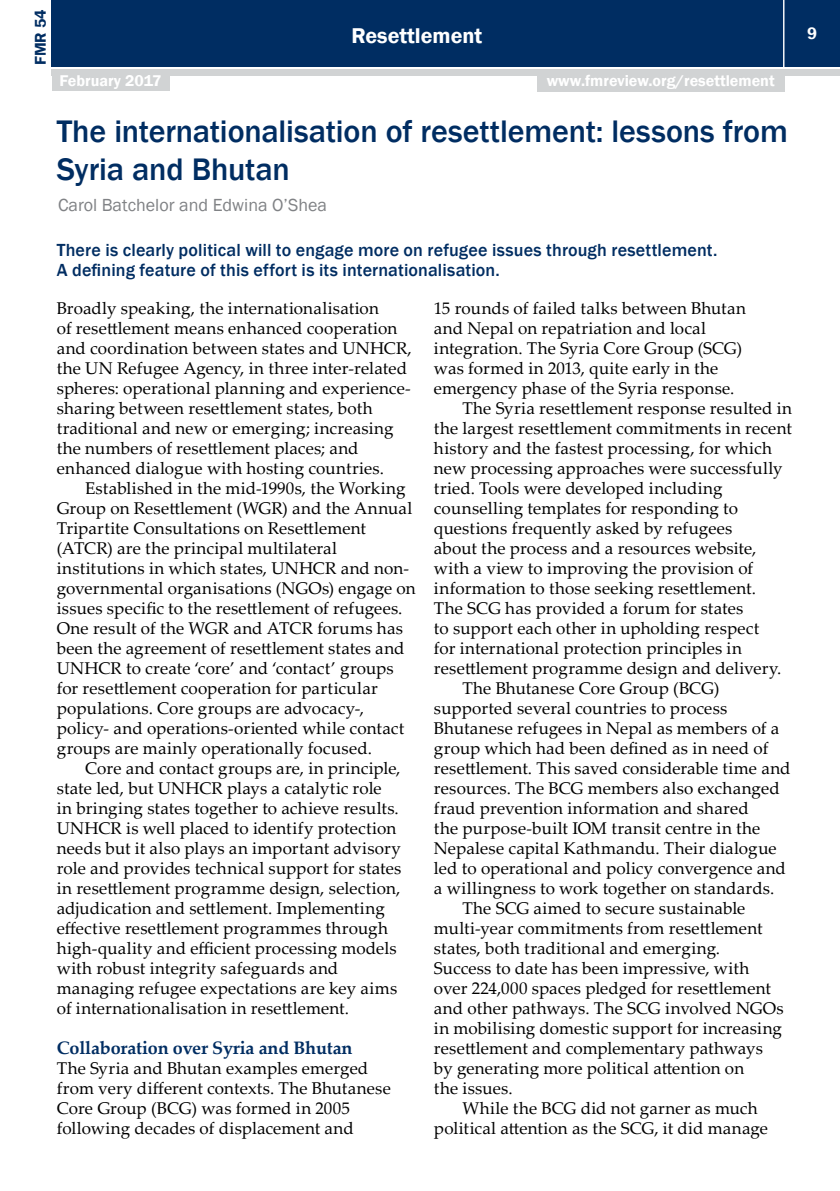
<style>
.page{position:relative;width:840px;height:1191px;background:#fff}
.page>*{position:absolute;margin:0;border:0;box-sizing:border-box;transform-origin:0 0}
.t1{font:500 32px/38px "Franklin Gothic";letter-spacing:-.005em;color:#002d62}
.t2{font:600 22px "Franklin Gothic";color:#fff}
.t3{font:500 18px/20px "Franklin Gothic";letter-spacing:.01em;color:#002d62}
.t4{font:700 18px "Palatino Linotype";letter-spacing:-.01em;color:#002d62}
.t5{font:18px "Franklin Gothic";color:#808285}
.t6{font:17px/20px "Palatino Linotype";letter-spacing:.01em;color:#000}
.t7{font:600 17px "Franklin Gothic";color:#fff}
.t8{font:600 16px "Franklin Gothic";color:#fff}
.t9{font:600 16px "Franklin Gothic";color:#002d62}
</style>
<div class="page">
<div style="left:52px;top:0;width:787px;height:66px;background:#002d62"></div>
<div style="left:52px;top:69px;width:787px;height:6px;background:#d1d3d4"></div>
<hr style="left:782px;top:0;width:2px;height:68px;background:#fff">
<div style="left:52px;top:73px;width:117px;height:18px;background:#d1d3d4"></div>
<div style="left:536px;top:74px;width:248px;height:18px;background:#d1d3d4"></div>
<p class="t9" style="left:31px;top:65px;width:58px;rotate:-90deg">FMR 54</p>
<p class="t2" style="left:351px;top:22px;width:132px">Resettlement</p>
<p class="t8" style="left:59px;top:71px;width:104px">February 2017</p>
<p class="t8" style="left:546px;top:71px;width:229px">www.fmreview.org/resettlement</p>
<h1 class="t1" style="left:57px;top:112px;width:732px">The internationalisation of resettlement: lessons from<br>Syria and Bhutan</h1>
<p class="t5" style="left:58px;top:194px;width:270px">Carol Batchelor and Edwina O’Shea</p>
<p class="t3" style="left:57px;top:240px;width:662px">There is clearly political will to engage more on refugee issues through resettlement.<br>A defining feature of this effort is its internationalisation.</p>
<p class="t6" style="left:57px;top:297px;width:356px">Broadly speaking, the internationalisation<br>of resettlement means enhanced cooperation and coordination between states and UNHCR, the UN Refugee Agency, in three inter-related spheres: operational planning and experience&shy;sharing between resettlement states, both traditional and new or emerging; increasing the numbers of resettlement places; and enhanced dialogue with hosting countries.</p>
<p class="t6" style="left:57px;top:477px;width:360px;text-indent:28px">Established in the mid-1990s, the Working Group on Resettlement (WGR) and the Annual Tripartite Consultations on Resettlement (ATCR) are the principal multilateral institutions in which states, UNHCR and non&shy;governmental organisations (NGOs) engage on issues specific to the resettlement of refugees.<br>One result of the WGR and ATCR forums has been the agreement of resettlement states and UNHCR to create ‘core’ and ‘contact’ groups for resettlement cooperation for particular populations. Core groups are advocacy-, policy- and operations-oriented while contact groups are mainly operationally focused.</p>
<p class="t6" style="left:57px;top:757px;width:346px;text-indent:28px">Core and contact groups are, in principle, state led, but UNHCR plays a catalytic role<br>in bringing states together to achieve results.<br>UNHCR is well placed to identify protection needs but it also plays an important advisory role and provides technical support for states in resettlement programme design, selection, adjudication and settlement. Implementing effective resettlement programmes through high-quality and efficient processing models with robust integrity safeguards and managing refugee expectations are key aims of internationalisation in resettlement.</p>
<p class="t4" style="left:57px;top:1035px;width:297px">Collaboration over Syria and Bhutan</p>
<p class="t6" style="left:57px;top:1057px;width:335px">The Syria and Bhutan examples emerged from very different contexts. The Bhutanese Core Group (BCG) was formed in 2005 following decades of displacement and</p>
<p class="t6" style="left:433px;top:297px;width:313px">15 rounds of failed talks between Bhutan</p>
<p class="t6" style="left:433px;top:317px;width:273px">and Nepal on repatriation and local</p>
<p class="t6" style="left:433px;top:337px;width:309px">integration. The Syria Core Group (SCG)</p>
<p class="t6" style="left:433px;top:357px;width:286px">was formed in 2013, quite early in the</p>
<p class="t6" style="left:433px;top:377px;width:302px">emergency phase of the Syria response.</p>
<p class="t6" style="left:462px;top:397px;width:331px">The Syria resettlement response resulted in</p>
<p class="t6" style="left:433px;top:417px;width:359px">the largest resettlement commitments in recent</p>
<p class="t6" style="left:433px;top:437px;width:339px">history and the fastest processing, for which</p>
<p class="t6" style="left:433px;top:457px;width:350px">new processing approaches were successfully</p>
<p class="t6" style="left:433px;top:477px;width:290px">tried. Tools were developed including</p>
<p class="t6" style="left:433px;top:497px;width:305px">counselling templates for responding to</p>
<p class="t6" style="left:433px;top:517px;width:300px">questions frequently asked by refugees</p>
<p class="t6" style="left:433px;top:537px;width:324px">about the process and a resources website,</p>
<p class="t6" style="left:433px;top:557px;width:320px">with a view to improving the provision of</p>
<p class="t6" style="left:433px;top:577px;width:323px">information to those seeking resettlement.</p>
<p class="t6" style="left:433px;top:597px;width:311px">The SCG has provided a forum for states</p>
<p class="t6" style="left:433px;top:617px;width:326px">to support each other in upholding respect</p>
<p class="t6" style="left:433px;top:637px;width:309px">for international protection principles in</p>
<p class="t6" style="left:433px;top:657px;width:349px">resettlement programme design and delivery.</p>
<p class="t6" style="left:462px;top:677px;width:258px">The Bhutanese Core Group (BCG)</p>
<p class="t6" style="left:433px;top:697px;width:295px">supported several countries to process</p>
<p class="t6" style="left:433px;top:717px;width:347px">Bhutanese refugees in Nepal as members of a</p>
<p class="t6" style="left:433px;top:737px;width:336px">group which had been defined as in need of</p>
<p class="t6" style="left:433px;top:757px;width:358px">resettlement. This saved considerable time and</p>
<p class="t6" style="left:433px;top:777px;width:347px">resources. The BCG members also exchanged</p>
<p class="t6" style="left:433px;top:797px;width:316px">fraud prevention information and shared</p>
<p class="t6" style="left:433px;top:817px;width:328px">the purpose-built IOM transit centre in the</p>
<p class="t6" style="left:433px;top:837px;width:344px">Nepalese capital Kathmandu. Their dialogue</p>
<p class="t6" style="left:433px;top:857px;width:353px">led to operational and policy convergence and</p>
<p class="t6" style="left:433px;top:877px;width:342px">a willingness to work together on standards.</p>
<p class="t6" style="left:462px;top:897px;width:284px">The SCG aimed to secure sustainable</p>
<p class="t6" style="left:433px;top:917px;width:330px">multi-year commitments from resettlement</p>
<p class="t6" style="left:433px;top:937px;width:287px">states, both traditional and emerging.</p>
<p class="t6" style="left:433px;top:957px;width:317px">Success to date has been impressive, with</p>
<p class="t6" style="left:433px;top:977px;width:338px">over 224,000 spaces pledged for resettlement</p>
<p class="t6" style="left:433px;top:997px;width:351px">and other pathways. The SCG involved NGOs</p>
<p class="t6" style="left:433px;top:1017px;width:349px">in mobilising domestic support for increasing</p>
<p class="t6" style="left:433px;top:1037px;width:330px">resettlement and complementary pathways</p>
<p class="t6" style="left:433px;top:1057px;width:311px">by generating more political attention on</p>
<p class="t6" style="left:433px;top:1077px;width:80px">the issues.</p>
<p class="t6" style="left:462px;top:1097px;width:297px">While the BCG did not garner as much</p>
<p class="t6" style="left:433px;top:1117px;width:335px">political attention as the SCG, it did manage</p>
<p class="t7" style="left:806px;top:23px;width:11px">9</p>
</div>
